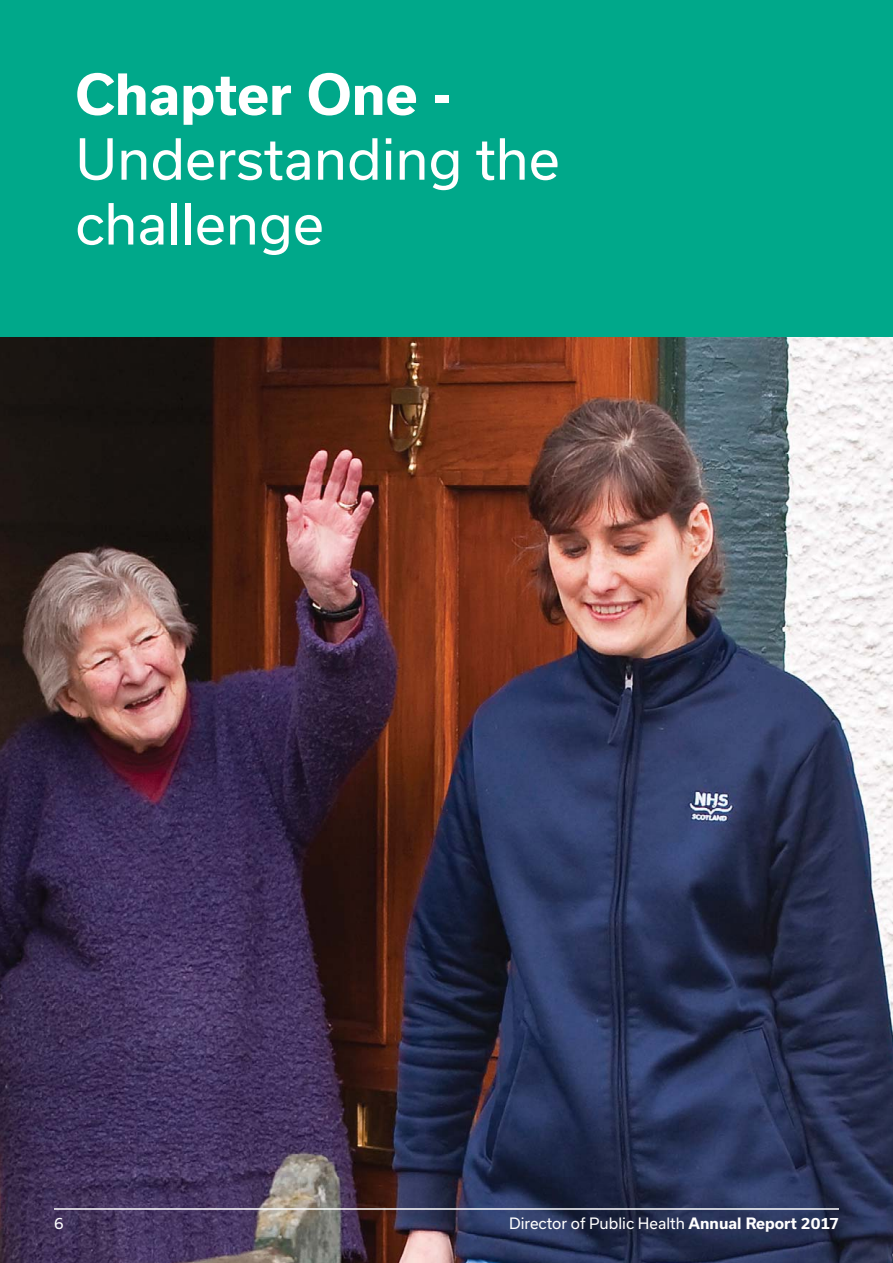
<style>
.page{position:relative;width:893px;height:1263px;background:#fff}
.page>*{position:absolute;margin:0;border:0;box-sizing:border-box;transform-origin:0 0}
.t1{font:54px/64.8px "Usual";color:#fff}
.t2{font:700 54px "Usual";color:#fff}
.t3{font:15px "Usual";color:#fff}
.s1{font-weight:700}
</style>
<div class="page">
<div style="left:0;top:0;width:893px;height:337px;background:#00a88a"></div>
<img style="left:0;top:337px;width:893px;height:926px">
<hr style="left:54px;top:1208px;width:785px;height:2px;background:#fff">
<h1 class="t2" style="left:75px;top:70px;width:377px">Chapter One -</h1>
<h1 class="t1" style="left:75px;top:132px;width:486px">Understanding the challenge</h1>
<p class="t3" style="left:54px;top:1216px;width:11px">6</p>
<p class="t3" style="left:509px;top:1216px;width:331px">Director of Public Health <span class="s1">Annual Report 2017</span></p>
</div>
